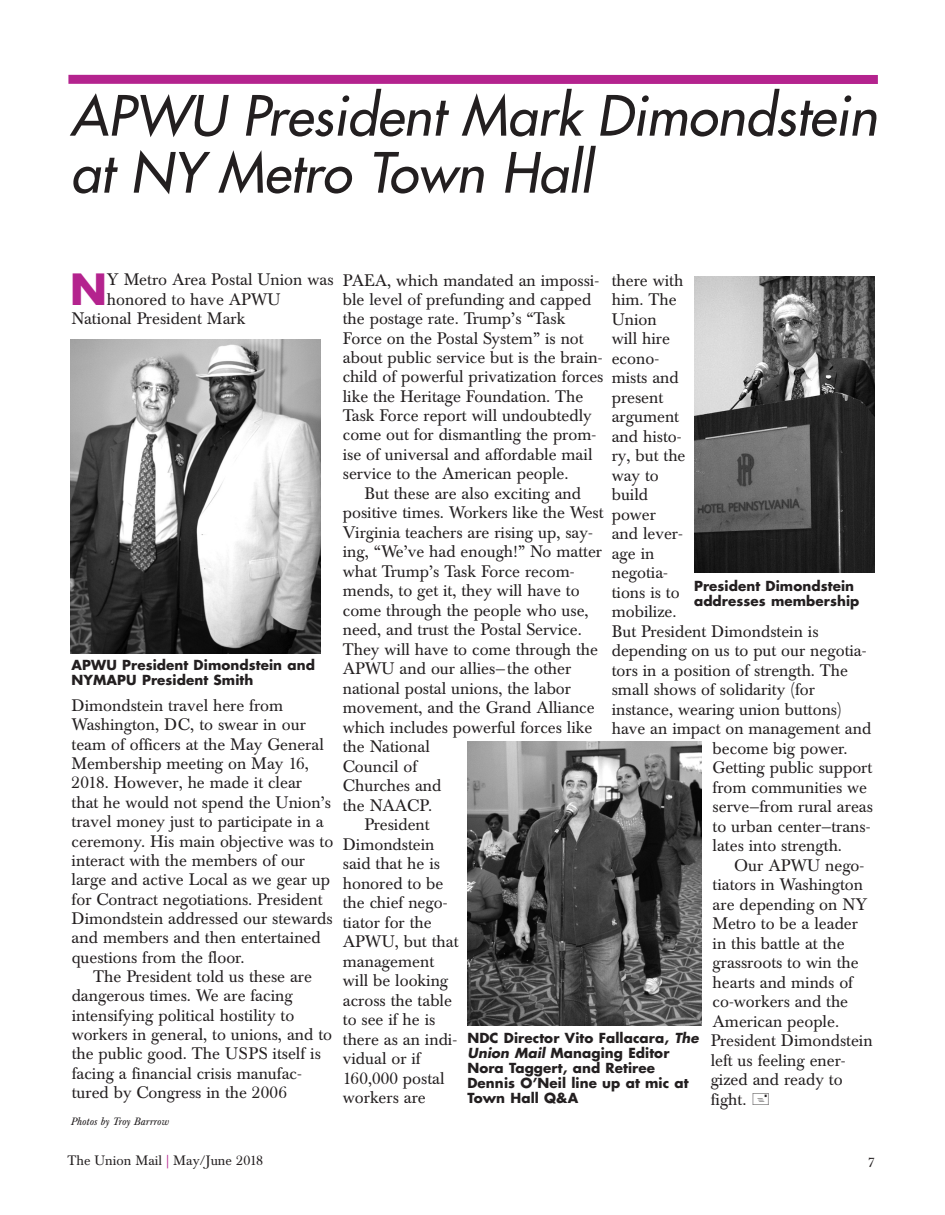
<style>
.page{position:relative;width:945px;height:1215px;background:#fff}
.page>*{position:absolute;margin:0;border:0;box-sizing:border-box;transform-origin:0 0}
.t1{font:italic 54px/57px "Futura";color:#231f20}
.t2{font:700 41.85px "Futura";color:#b4238e}
.t3{font:16.5px/19.4px "Baskerville BE";color:#231f20}
.t4{font:700 13.5px/15px "Futura";letter-spacing:.005em;color:#231f20}
.t5{font:13.5px "Baskerville BE";color:#231f20}
.t6{font:italic 10.5px "Baskerville BE";letter-spacing:.01em;color:#231f20}
.s1{font-style:italic}
.s2{color:#b4238e}
</style>
<div class="page">
<div style="left:68px;top:75px;width:810px;height:9px;background:#b4238e"></div>
<img style="left:70px;top:339px;width:250px;height:315px">
<img style="left:694px;top:277px;width:181px;height:296px">
<img style="left:468px;top:742px;width:234px;height:283px">
<h1 class="t1" style="left:70px;top:91px;width:808px">APWU President Mark Dimondstein at NY Metro Town Hall</h1>
<h2 class="t2" style="left:70px;top:270px;width:38px">N</h2>
<p class="t3" style="left:107px;top:272px;width:228px">Y Metro Area Postal Union was</p>
<p class="t3" style="left:107px;top:291px;width:175px">honored to have APWU</p>
<p class="t3" style="left:72px;top:311px;width:175px">National President Mark</p>
<p class="t4" style="left:72px;top:659px;width:245px">APWU President Dimondstein and<br>NYMAPU President Smith</p>
<p class="t3" style="left:72px;top:698px;width:263px">Dimondstein travel here from<br>Washington, DC, to swear in our team of officers at the May General<br>Membership meeting on May 16,<br>2018. However, he made it clear<br>that he would not spend the Union’s travel money just to participate in a ceremony. His main objective was to interact with the members of our large and active Local as we gear up for Contract negotiations. President<br>Dimondstein addressed our stewards and members and then entertained questions from the floor.</p>
<p class="t3" style="left:72px;top:968px;width:262px;text-indent:22px">The President told us these are dangerous times. We are facing intensifying political hostility to workers in general, to unions, and to the public good. The USPS itself is facing a financial crisis manufac&shy;tured by Congress in the 2006</p>
<p class="t6" style="left:70px;top:1118px;width:100px">Photos by Troy Barrrow</p>
<p class="t3" style="left:343px;top:272px;width:262px">PAEA, which mandated an impossi&shy;ble level of prefunding and capped the postage rate. Trump’s “Task Force on the Postal System” is not about public service but is the brain&shy;child of powerful privatization forces like the Heritage Foundation. The Task Force report will undoubtedly come out for dismantling the prom&shy;ise of universal and affordable mail service to the American people.</p>
<p class="t3" style="left:364px;top:485px;width:218px">But these are also exciting and</p>
<p class="t3" style="left:343px;top:505px;width:262px">positive times. Workers like the West</p>
<p class="t3" style="left:343px;top:524px;width:252px">Virginia teachers are rising up, say-</p>
<p class="t3" style="left:343px;top:544px;width:261px">ing, “We’ve had enough!” No matter</p>
<p class="t3" style="left:343px;top:563px;width:233px">what Trump’s Task Force recom-</p>
<p class="t3" style="left:343px;top:583px;width:238px">mends, to get it, they will have to</p>
<p class="t3" style="left:343px;top:602px;width:247px">come through the people who use,</p>
<p class="t3" style="left:343px;top:622px;width:241px">need, and trust the Postal Service.</p>
<p class="t3" style="left:343px;top:641px;width:257px">They will have to come through the</p>
<p class="t3" style="left:343px;top:661px;width:230px">APWU and our allies—the other</p>
<p class="t3" style="left:343px;top:680px;width:230px">national postal unions, the labor</p>
<p class="t3" style="left:343px;top:700px;width:253px">movement, and the Grand Alliance</p>
<p class="t3" style="left:343px;top:719px;width:251px">which includes powerful forces like</p>
<p class="t3" style="left:343px;top:739px;width:89px">the National</p>
<p class="t3" style="left:343px;top:758px;width:76px">Council of</p>
<p class="t3" style="left:343px;top:778px;width:100px">Churches and</p>
<p class="t3" style="left:343px;top:797px;width:91px">the NAACP.</p>
<p class="t3" style="left:364px;top:817px;width:67px">President</p>
<p class="t3" style="left:343px;top:836px;width:93px">Dimondstein</p>
<p class="t3" style="left:343px;top:856px;width:99px">said that he is</p>
<p class="t3" style="left:343px;top:875px;width:102px">honored to be</p>
<p class="t3" style="left:343px;top:895px;width:106px">the chief nego-</p>
<p class="t3" style="left:343px;top:914px;width:90px">tiator for the</p>
<p class="t3" style="left:343px;top:934px;width:117px">APWU, but that</p>
<p class="t3" style="left:343px;top:953px;width:93px">management</p>
<p class="t3" style="left:343px;top:973px;width:107px">will be looking</p>
<p class="t3" style="left:343px;top:992px;width:111px">across the table</p>
<p class="t3" style="left:343px;top:1012px;width:94px">to see if he is</p>
<p class="t3" style="left:343px;top:1031px;width:116px">there as an indi-</p>
<p class="t3" style="left:343px;top:1051px;width:79px">vidual or if</p>
<p class="t3" style="left:343px;top:1070px;width:103px">160,000 postal</p>
<p class="t3" style="left:343px;top:1090px;width:84px">workers are</p>
<p class="t3" style="left:612px;top:272px;width:73px">there with</p>
<p class="t3" style="left:612px;top:292px;width:67px">him. The</p>
<p class="t3" style="left:612px;top:311px;width:47px">Union</p>
<p class="t3" style="left:612px;top:331px;width:60px">will hire</p>
<p class="t3" style="left:612px;top:350px;width:49px">econo-</p>
<p class="t3" style="left:612px;top:370px;width:69px">mists and</p>
<p class="t3" style="left:612px;top:389px;width:53px">present</p>
<p class="t3" style="left:612px;top:409px;width:69px">argument</p>
<p class="t3" style="left:612px;top:428px;width:71px">and histo-</p>
<p class="t3" style="left:612px;top:448px;width:75px">ry, but the</p>
<p class="t3" style="left:612px;top:467px;width:49px">way to</p>
<p class="t3" style="left:612px;top:487px;width:38px">build</p>
<p class="t3" style="left:612px;top:506px;width:46px">power</p>
<p class="t3" style="left:612px;top:526px;width:73px">and lever-</p>
<p class="t3" style="left:612px;top:545px;width:44px">age in</p>
<p class="t3" style="left:612px;top:565px;width:58px">negotia-</p>
<p class="t3" style="left:612px;top:584px;width:69px">tions is to</p>
<p class="t3" style="left:612px;top:604px;width:66px">mobilize.</p>
<p class="t3" style="left:612px;top:623px;width:208px">But President Dimondstein is</p>
<p class="t3" style="left:612px;top:643px;width:256px">depending on us to put our negotia-</p>
<p class="t3" style="left:612px;top:662px;width:238px">tors in a position of strength. The</p>
<p class="t3" style="left:612px;top:682px;width:205px">small shows of solidarity (for</p>
<p class="t3" style="left:612px;top:701px;width:232px">instance, wearing union buttons)</p>
<p class="t3" style="left:612px;top:721px;width:261px">have an impact on management and</p>
<p class="t3" style="left:713px;top:740px;width:136px">become big power.</p>
<p class="t3" style="left:713px;top:760px;width:161px">Getting public support</p>
<p class="t3" style="left:713px;top:779px;width:156px">from communities we</p>
<p class="t3" style="left:713px;top:799px;width:162px">serve—from rural areas</p>
<p class="t3" style="left:713px;top:818px;width:159px">to urban center—trans-</p>
<p class="t3" style="left:713px;top:838px;width:131px">lates into strength.</p>
<p class="t3" style="left:734px;top:857px;width:132px">Our APWU nego-</p>
<p class="t3" style="left:713px;top:877px;width:152px">tiators in Washington</p>
<p class="t3" style="left:713px;top:896px;width:156px">are depending on NY</p>
<p class="t3" style="left:713px;top:916px;width:147px">Metro to be a leader</p>
<p class="t3" style="left:713px;top:935px;width:134px">in this battle at the</p>
<p class="t3" style="left:713px;top:955px;width:148px">grassroots to win the</p>
<p class="t3" style="left:713px;top:974px;width:142px">hearts and minds of</p>
<p class="t3" style="left:713px;top:994px;width:137px">co-workers and the</p>
<p class="t3" style="left:713px;top:1013px;width:128px">American people.</p>
<p class="t3" style="left:711px;top:1033px;width:163px">President Dimondstein</p>
<p class="t3" style="left:711px;top:1052px;width:137px">left us feeling ener-</p>
<p class="t3" style="left:711px;top:1072px;width:133px">gized and ready to</p>
<p class="t3" style="left:711px;top:1091px;width:37px">fight.</p>
<p class="t4" style="left:694px;top:580px;width:167px">President Dimondstein addresses membership</p>
<p class="t4" style="left:467px;top:1032px;width:233px">NDC Director Vito Fallacara, <span class="s1">The<br>Union Mail</span> Managing Editor<br>Nora Taggert, and Retiree<br>Dennis O’Neil line up at mic at<br>Town Hall Q&amp;A</p>
<p class="t5" style="left:68px;top:1155px;width:197px">The Union Mail <span class="s2">|</span> May/June 2018</p>
<p class="t5" style="left:868px;top:1157px;width:9px">7</p>
</div>
